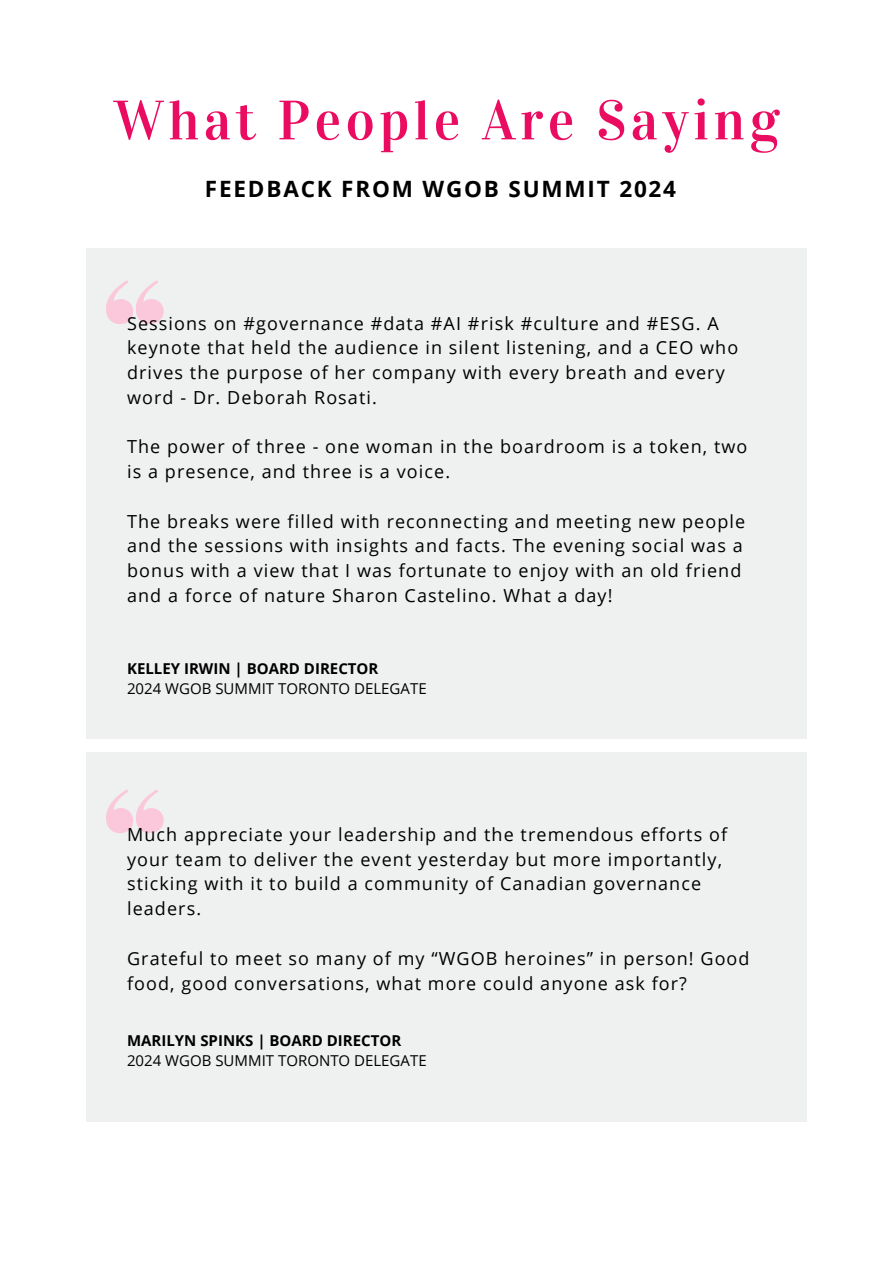
<style>
.page{position:relative;width:894px;height:1264px;background:#fff}
.page>*{position:absolute;margin:0;border:0;box-sizing:border-box;transform-origin:0 0}
.t1{font:55.5px "Vidaloka";letter-spacing:.08em;color:#ea0c61}
.t2{font:700 22.5px "Open Sans";letter-spacing:.08em;color:#000}
.t3{font:18px/24.8px "Open Sans";letter-spacing:.06em;color:#000}
.t4{font:15px "Open Sans";color:#000}
.t5{font:700 15px "Open Sans";color:#000}
</style>
<div class="page">
<div style="left:86px;top:248px;width:720px;height:490px;background:#eff0f0"></div>
<div style="left:86px;top:752px;width:720px;height:369px;background:#eff0f0"></div>
<svg style="left:106px;top:280px;width:57px;height:44px"></svg>
<svg style="left:106px;top:789px;width:57px;height:44px"></svg>
<h1 class="t1" style="left:114px;top:87px;width:667px">What People Are Saying</h1>
<h3 class="t2" style="left:205px;top:172px;width:472px">FEEDBACK FROM WGOB SUMMIT 2024</h3>
<h2 class="t3" style="left:127px;top:310px;width:612px">Sessions on #governance #data #AI #risk #culture and #ESG. A keynote that held the audience in silent listening, and a CEO who drives the purpose of her company with every breath and every word - Dr. Deborah Rosati.</h2>
<p class="t3" style="left:127px;top:434px;width:621px">The power of three - one woman in the boardroom is a token, two is a presence, and three is a voice.</p>
<h3 class="t3" style="left:127px;top:508px;width:619px">The breaks were filled with reconnecting and meeting new people and the sessions with insights and facts. The evening social was a bonus with a view that I was fortunate to enjoy with an old friend and a force of nature Sharon Castelino. What a day!</h3>
<p class="t5" style="left:127px;top:657px;width:253px">KELLEY IRWIN | BOARD DIRECTOR</p>
<p class="t4" style="left:127px;top:678px;width:301px">2024 WGOB SUMMIT TORONTO DELEGATE</p>
<h3 class="t3" style="left:127px;top:821px;width:601px">Much appreciate your leadership and the tremendous efforts of your team to deliver the event yesterday but more importantly, sticking with it to build a community of Canadian governance leaders.</h3>
<h3 class="t3" style="left:127px;top:945px;width:623px">Grateful to meet so many of my “WGOB heroines” in person! Good food, good conversations, what more could anyone ask for?</h3>
<p class="t5" style="left:127px;top:1029px;width:276px">MARILYN SPINKS | BOARD DIRECTOR</p>
<h3 class="t4" style="left:127px;top:1049px;width:301px">2024 WGOB SUMMIT TORONTO DELEGATE</h3>
</div>
